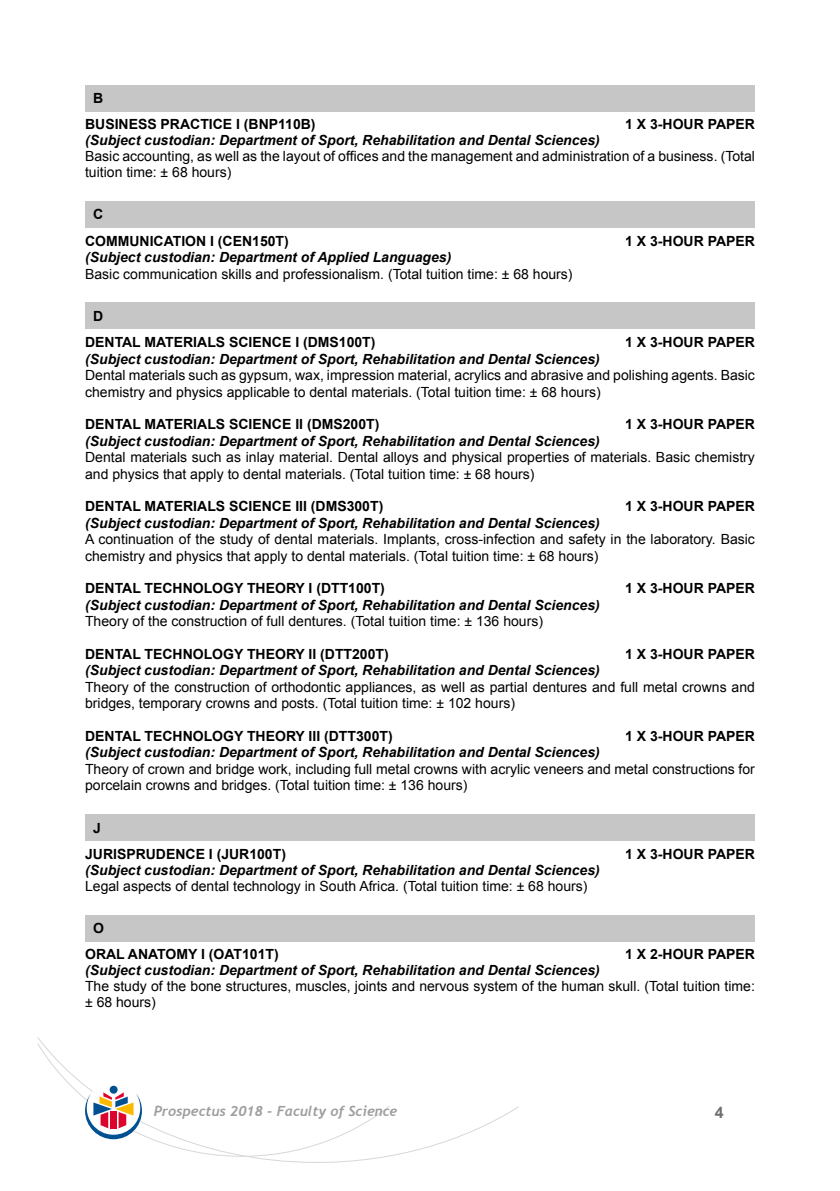
<style>
.page{position:relative;width:840px;height:1191px;background:#fff}
.page>*{position:absolute;margin:0;border:0;box-sizing:border-box;transform-origin:0 0}
.t1{font:700 16px "Arial";color:#706f6f}
.t2{font:14px/16.4px "Arial";color:#000}
.t3{font:italic 700 14px "Arial";color:#000}
.t4{font:700 14px/26px "Arial";color:#000}
.t5{font:italic 700 14px "Trebuchet";color:#9d9d9c}
</style>
<div class="page">
<svg style="left:37px;top:1037px;width:482px;height:125px"></svg>
<svg style="left:37px;top:1043px;width:353px;height:113px"></svg>
<div style="left:85px;top:85px;width:669px;height:26px;background:#c6c6c6"></div>
<div style="left:85px;top:201px;width:669px;height:26px;background:#c6c6c6"></div>
<div style="left:85px;top:303px;width:669px;height:26px;background:#c6c6c6"></div>
<div style="left:85px;top:814px;width:669px;height:27px;background:#c6c6c6"></div>
<div style="left:85px;top:915px;width:669px;height:26px;background:#c6c6c6"></div>
<p class="t4" style="left:85px;top:85px;width:232px;text-indent:8px">B<br>BUSINESS PRACTICE I (BNP110B)</p>
<p class="t4" style="left:624px;top:111px;width:131px">1 X 3-HOUR PAPER</p>
<p class="t3" style="left:85px;top:131px;width:516px">(Subject custodian: Department of Sport, Rehabilitation and Dental Sciences)</p>
<p class="t2" style="left:85px;top:148px;width:671px">Basic accounting, as well as the layout of offices and the management and administration of a business. (Total tuition time: ± 68 hours)</p>
<p class="t4" style="left:85px;top:201px;width:205px;text-indent:8px">C<br>COMMUNICATION I (CEN150T)</p>
<p class="t4" style="left:624px;top:228px;width:131px">1 X 3-HOUR PAPER</p>
<p class="t3" style="left:85px;top:248px;width:367px">(Subject custodian: Department of Applied Languages)</p>
<p class="t2" style="left:85px;top:265px;width:488px">Basic communication skills and professionalism. (Total tuition time: ± 68 hours)</p>
<p class="t4" style="left:85px;top:303px;width:292px;text-indent:8px">D<br>DENTAL MATERIALS SCIENCE I (DMS100T)</p>
<p class="t4" style="left:624px;top:329px;width:131px">1 X 3-HOUR PAPER</p>
<p class="t3" style="left:85px;top:349px;width:516px">(Subject custodian: Department of Sport, Rehabilitation and Dental Sciences)</p>
<p class="t2" style="left:85px;top:367px;width:671px">Dental materials such as gypsum, wax, impression material, acrylics and abrasive and polishing agents. Basic chemistry and physics applicable to dental materials. (Total tuition time: ± 68 hours)</p>
<p class="t4" style="left:85px;top:411px;width:296px">DENTAL MATERIALS SCIENCE II (DMS200T)</p>
<p class="t4" style="left:624px;top:411px;width:131px">1 X 3-HOUR PAPER</p>
<p class="t3" style="left:85px;top:431px;width:516px">(Subject custodian: Department of Sport, Rehabilitation and Dental Sciences)</p>
<p class="t2" style="left:85px;top:449px;width:671px">Dental materials such as inlay material. Dental alloys and physical properties of materials. Basic chemistry and physics that apply to dental materials. (Total tuition time: ± 68 hours)</p>
<p class="t4" style="left:85px;top:493px;width:299px">DENTAL MATERIALS SCIENCE III (DMS300T)</p>
<p class="t4" style="left:624px;top:493px;width:131px">1 X 3-HOUR PAPER</p>
<p class="t3" style="left:85px;top:513px;width:516px">(Subject custodian: Department of Sport, Rehabilitation and Dental Sciences)</p>
<p class="t2" style="left:85px;top:531px;width:671px">A continuation of the study of dental materials. Implants, cross-infection and safety in the laboratory. Basic chemistry and physics that apply to dental materials. (Total tuition time: ± 68 hours)</p>
<p class="t4" style="left:85px;top:575px;width:301px">DENTAL TECHNOLOGY THEORY I (DTT100T)</p>
<p class="t4" style="left:624px;top:575px;width:131px">1 X 3-HOUR PAPER</p>
<p class="t3" style="left:85px;top:595px;width:516px">(Subject custodian: Department of Sport, Rehabilitation and Dental Sciences)</p>
<p class="t2" style="left:85px;top:613px;width:459px">Theory of the construction of full dentures. (Total tuition time: ± 136 hours)</p>
<p class="t4" style="left:85px;top:641px;width:305px">DENTAL TECHNOLOGY THEORY II (DTT200T)</p>
<p class="t4" style="left:624px;top:641px;width:131px">1 X 3-HOUR PAPER</p>
<p class="t3" style="left:85px;top:661px;width:516px">(Subject custodian: Department of Sport, Rehabilitation and Dental Sciences)</p>
<p class="t2" style="left:85px;top:678px;width:671px">Theory of the construction of orthodontic appliances, as well as partial dentures and full metal crowns and bridges, temporary crowns and posts. (Total tuition time: ± 102 hours)</p>
<p class="t4" style="left:85px;top:723px;width:309px">DENTAL TECHNOLOGY THEORY III (DTT300T)</p>
<p class="t4" style="left:624px;top:723px;width:131px">1 X 3-HOUR PAPER</p>
<p class="t3" style="left:85px;top:743px;width:516px">(Subject custodian: Department of Sport, Rehabilitation and Dental Sciences)</p>
<p class="t2" style="left:85px;top:760px;width:671px">Theory of crown and bridge work, including full metal crowns with acrylic veneers and metal constructions for porcelain crowns and bridges. (Total tuition time: ± 136 hours)</p>
<p class="t4" style="left:85px;top:815px;width:202px;text-indent:8px">J<br>JURISPRUDENCE I (JUR100T)</p>
<p class="t4" style="left:624px;top:841px;width:131px">1 X 3-HOUR PAPER</p>
<p class="t3" style="left:85px;top:860px;width:516px">(Subject custodian: Department of Sport, Rehabilitation and Dental Sciences)</p>
<p class="t2" style="left:85px;top:877px;width:503px">Legal aspects of dental technology in South Africa. (Total tuition time: ± 68 hours)</p>
<p class="t4" style="left:85px;top:915px;width:195px;text-indent:8px">O<br>ORAL ANATOMY I (OAT101T)</p>
<p class="t4" style="left:624px;top:941px;width:131px">1 X 2-HOUR PAPER</p>
<p class="t3" style="left:85px;top:961px;width:516px">(Subject custodian: Department of Sport, Rehabilitation and Dental Sciences)</p>
<p class="t2" style="left:85px;top:978px;width:671px">The study of the bone structures, muscles, joints and nervous system of the human skull. (Total tuition time: ± 68 hours)</p>
<p class="t5" style="left:154px;top:1102px;width:245px">Prospectus 2018 - Faculty of Science</p>
<p class="t1" style="left:714px;top:1100px;width:10px">4</p>
</div>
